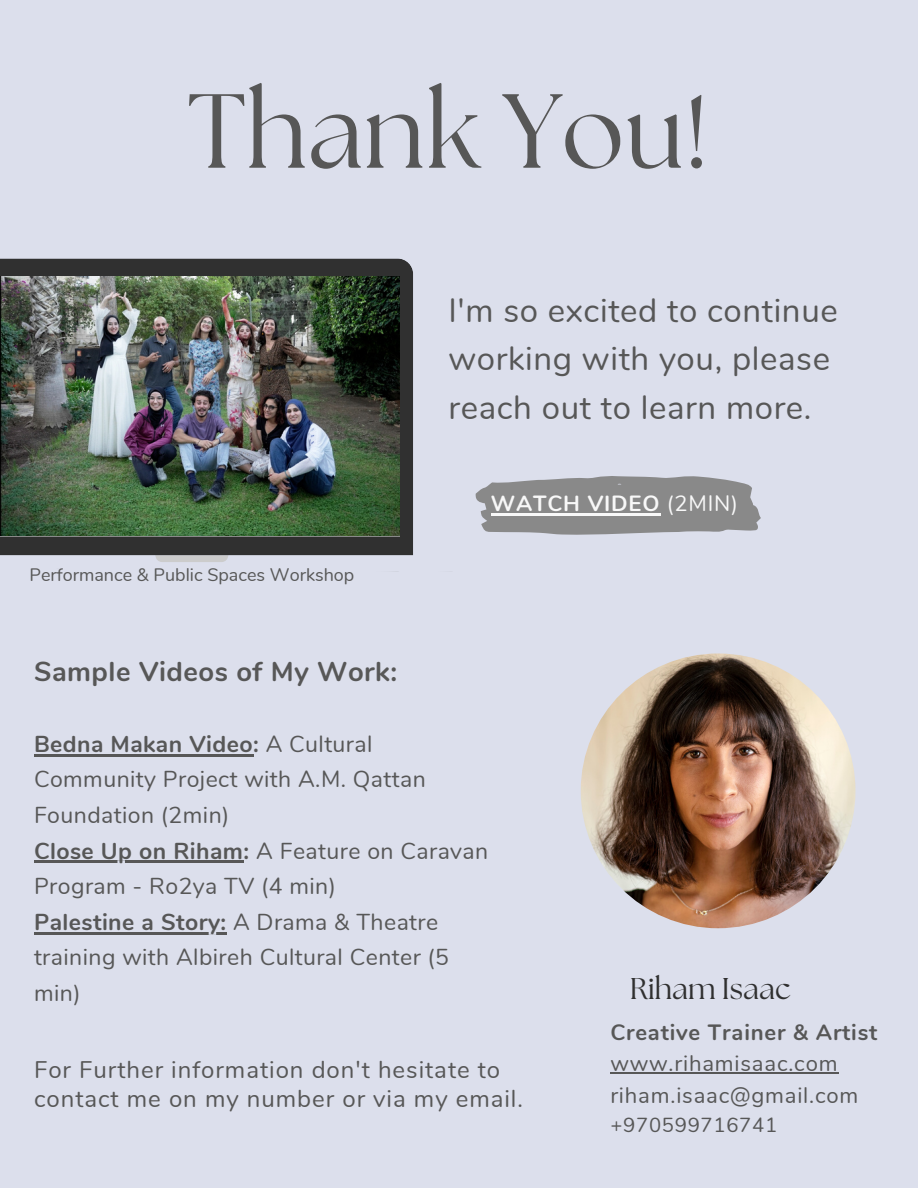
<style>
.page{position:relative;width:918px;height:1188px;background:#dcdfec}
.page>*{position:absolute;margin:0;border:0;box-sizing:border-box;transform-origin:0 0}
.t1{font:105px "The Seasons";letter-spacing:.005em;color:#575757}
.t2{font:33px/48.3px "Nunito";letter-spacing:.02em;color:#575757}
.t3{font:30px "The Seasons";color:#303030}
.t4{font:700 27.3px "Nunito";letter-spacing:.02em;color:#575757}
.t5{font:24px/29.2px "Nunito";letter-spacing:.04em;color:#575757}
.t6{font:22.95px/35.5px "Nunito";letter-spacing:.02em;color:#575757}
.t7{font:22.05px/31.5px "Nunito";letter-spacing:.035em;color:#575757}
.t8{font:700 22.05px "Nunito";letter-spacing:.035em;color:#575757}
.t9{font:700 22.05px "Nunito";letter-spacing:.035em;color:#f8f8f8}
.t10{font:20.25px "Nunito";letter-spacing:.035em;color:#575757}
.t11{font:18px "Nunito";color:#575757}
.s1{font-weight:400}
.s2{font-weight:700}
</style>
<div class="page">
<img style="left:581px;top:654px;width:274px;height:274px;border-radius:50%">
<div style="left:0;top:258px;width:413px;height:297px;background:#303030"></div>
<img style="left:0;top:276px;width:400px;height:260px">
<svg style="left:475px;top:476px;width:286px;height:59px;background:#959597"></svg>
<hr style="left:491px;top:513px;width:169px;height:2px;background:#f8f8f8">
<hr style="left:610px;top:1073px;width:228px;height:1px;background:#575757">
<hr style="left:34px;top:754px;width:219px;height:2px;background:#575757">
<hr style="left:34px;top:861px;width:209px;height:2px;background:#575757">
<hr style="left:34px;top:932px;width:193px;height:2px;background:#575757">
<svg style="left:0;top:555px;width:413px;height:17px"></svg>
<h1 class="t1" style="left:187px;top:84px;width:522px">Thank You!</h1>
<h2 class="t2" style="left:448px;top:287px;width:391px">I'm so excited to continue working with you, please reach out to learn more.</h2>
<p class="t11" style="left:29px;top:563px;width:326px">Performance &amp; Public Spaces Workshop</p>
<p class="t4" style="left:34px;top:653px;width:365px">Sample Videos of My Work:</p>
<p class="t9" style="left:491px;top:489px;width:249px">WATCH VIDEO <span class="s1">(2MIN)</span></p>
<p class="t6" style="left:34px;top:726px;width:456px"><span class="s2">Bedna Makan Video:</span> A Cultural<br>Community Project with A.M. Qattan<br>Foundation (2min)<br><span class="s2">Close Up on Riham:</span> A Feature on Caravan<br>Program - Ro2ya TV (4 min)<br><span class="s2">Palestine a Story:</span> A Drama &amp; Theatre training with Albireh Cultural Center (5 min)</p>
<p class="t5" style="left:34px;top:1056px;width:490px">For Further information don't hesitate to contact me on my number or via my email.</p>
<h3 class="t3" style="left:630px;top:975px;width:163px">Riham Isaac</h3>
<p class="t8" style="left:610px;top:1018px;width:269px">Creative Trainer &amp; Artist</p>
<p class="t7" style="left:610px;top:1048px;width:250px">www.rihamisaac.com riham.isaac@gmail.com</p>
<p class="t10" style="left:610px;top:1112px;width:168px">+970599716741</p>
</div>
